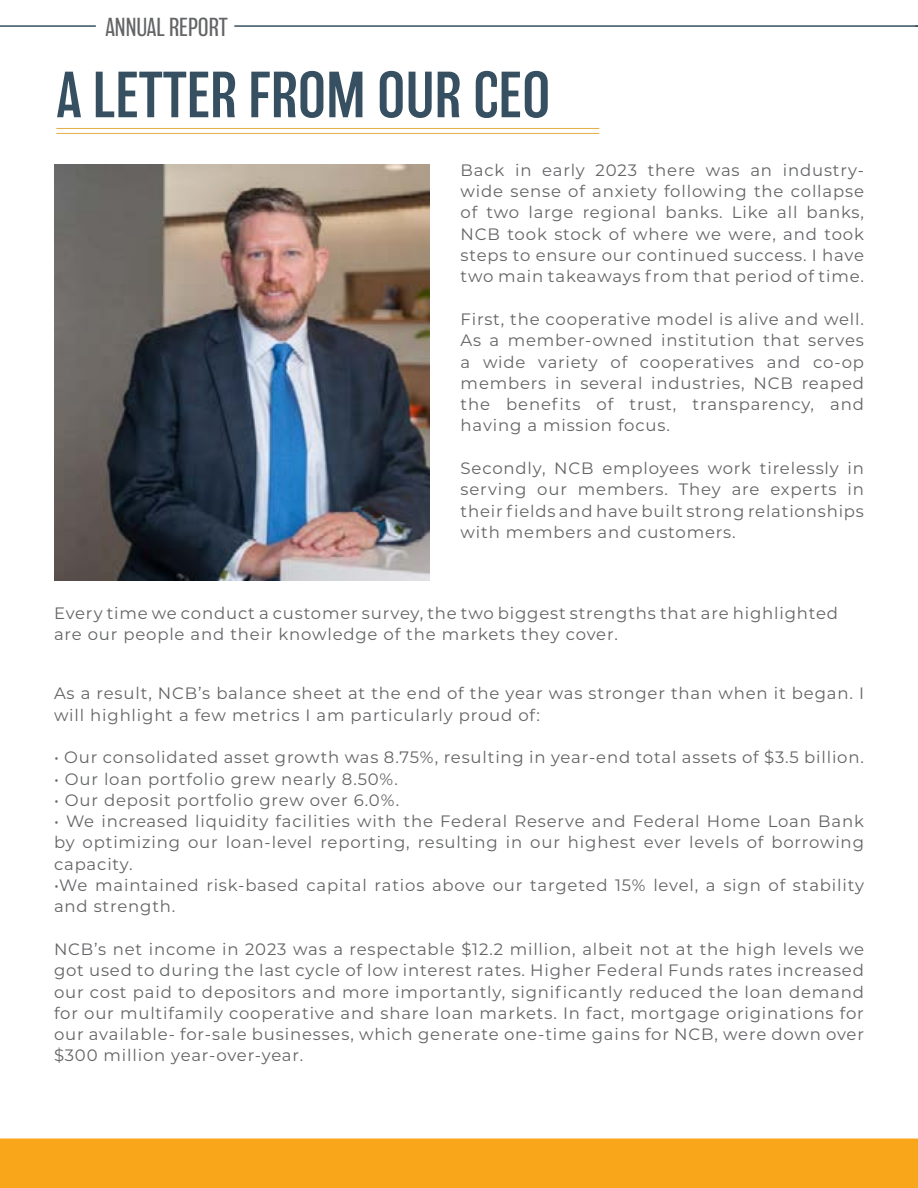
<style>
.page{position:relative;width:918px;height:1188px;background:#fff}
.page>*{position:absolute;margin:0;border:0;box-sizing:border-box;transform-origin:0 0}
.t1{font:300 60px "Balboa";color:#375061}
.t2{font:200 24px "Balboa";color:#636466}
.t3{font:16.5px/21.3px "Montserrat";letter-spacing:.05em;color:#636466;text-align:justify}
</style>
<div class="page">
<img style="left:54px;top:165px;width:376px;height:415px">
<hr style="left:0;top:25px;width:96px;height:2px;background:#375061">
<hr style="left:234px;top:25px;width:684px;height:2px;background:#375061">
<hr style="left:56px;top:128px;width:543px;height:1px;background:#e4b043">
<hr style="left:56px;top:133px;width:543px;height:1px;background:#e4b043">
<div style="left:0;top:1138px;width:918px;height:50px;background:#faa61a"></div>
<h2 class="t2" style="left:105px;top:14px;width:124px">ANNUAL REPORT</h2>
<h1 class="t1" style="left:56px;top:63px;width:496px">A LETTER FROM OUR CEO</h1>
<p class="t3" style="left:461px;top:159px;width:405px">Back in early 2023 there was an industry&shy;wide sense of anxiety following the collapse of two large regional banks. Like all banks, NCB took stock of where we were, and took steps to ensure our continued success. I have two main takeaways from that period of time.</p>
<p class="t3" style="left:461px;top:308px;width:405px">First, the cooperative model is alive and well.<br>As a member-owned institution that serves a wide variety of cooperatives and co-op members in several industries, NCB reaped the benefits of trust, transparency, and having a mission focus.</p>
<p class="t3" style="left:461px;top:457px;width:405px">Secondly, NCB employees work tirelessly in serving our members. They are experts in their fields and have built strong relationships with members and customers.</p>
<p class="t3" style="left:54px;top:602px;width:785px">Every time we conduct a customer survey, the two biggest strengths that are highlighted are our people and their knowledge of the markets they cover.</p>
<p class="t3" style="left:54px;top:682px;width:811px">As a result, NCB’s balance sheet at the end of the year was stronger than when it began. I will highlight a few metrics I am particularly proud of:</p>
<p class="t3" style="left:54px;top:746px;width:811px">• Our consolidated asset growth was 8.75%, resulting in year-end total assets of $3.5 billion.</p>
<p class="t3" style="left:54px;top:767px;width:346px">• Our loan portfolio grew nearly 8.50%.</p>
<p class="t3" style="left:54px;top:789px;width:347px">• Our deposit portfolio grew over 6.0%.</p>
<p class="t3" style="left:54px;top:810px;width:812px">• We increased liquidity facilities with the Federal Reserve and Federal Home Loan Bank by optimizing our loan-level reporting, resulting in our highest ever levels of borrowing capacity.</p>
<p class="t3" style="left:54px;top:874px;width:812px">•We maintained risk-based capital ratios above our targeted 15% level, a sign of stability and strength.</p>
<p class="t3" style="left:54px;top:938px;width:812px">NCB’s net income in 2023 was a respectable $12.2 million, albeit not at the high levels we got used to during the last cycle of low interest rates. Higher Federal Funds rates increased our cost paid to depositors and more importantly, significantly reduced the loan demand for our multifamily cooperative and share loan markets. In fact, mortgage originations for our available- for-sale businesses, which generate one-time gains for NCB, were down over $300 million year-over-year.</p>
</div>
